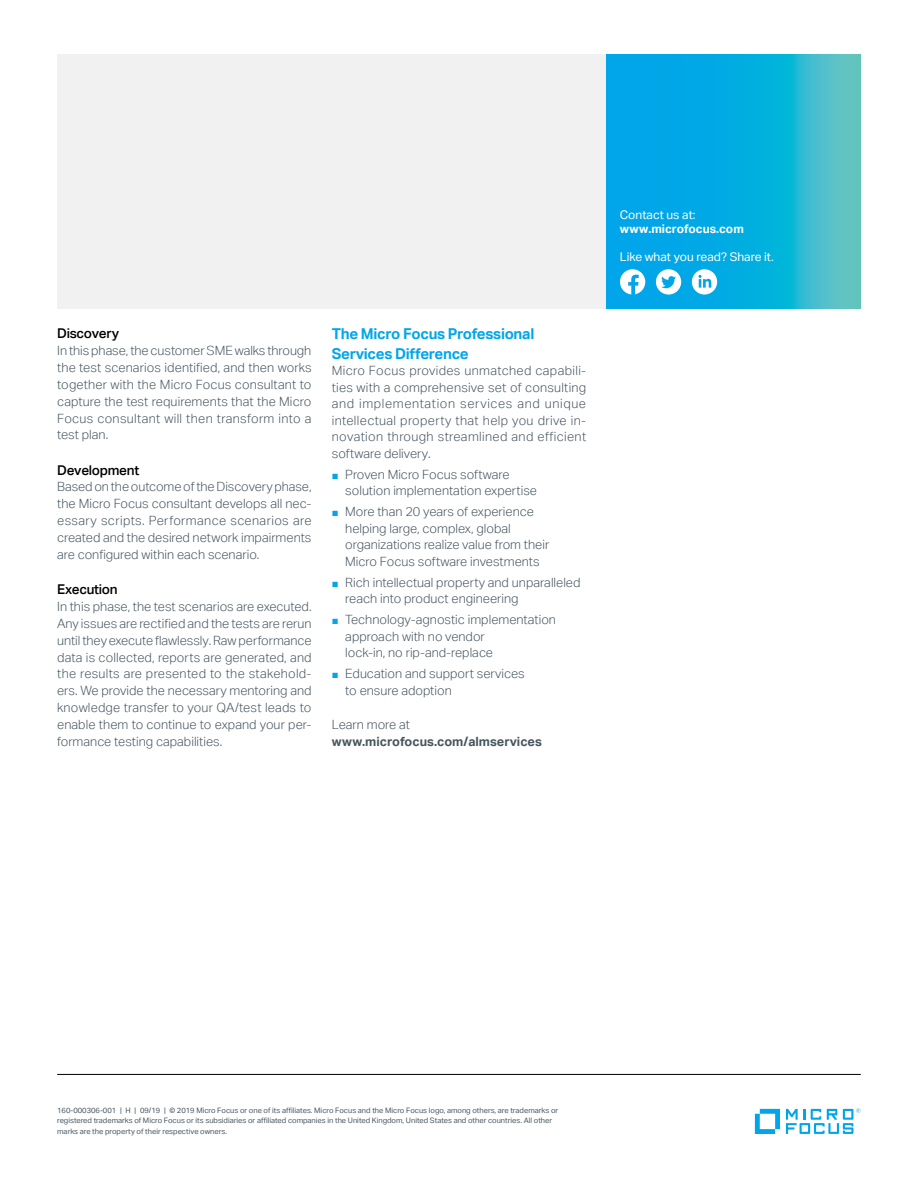
<style>
.page{position:relative;width:918px;height:1188px;background:#fff}
.page>*{position:absolute;margin:0;border:0;box-sizing:border-box;transform-origin:0 0}
.subhead_10_13-blue{font:700 15px/19.5px "Aktiv Grotesk";letter-spacing:-.02em;color:#00a6e9}
.subhead_9_12_medium{font:500 13.5px "Aktiv Grotesk";letter-spacing:-.02em;color:#000}
.body_8_5_11-grey{font:300 12.75px/16.8px "Aktiv Grotesk";color:#455560}
.body_8_5_11-grey-2{font:700 12.75px "Aktiv Grotesk";color:#455560}
.subhead_9_12_medium-2{font:300 12.75px "Aktiv Grotesk";color:#455560}
.Contact_8_9_5-regula{font:12px "Aktiv Grotesk";color:#fff}
.Contact_URL_8_9_5-bo{font:700 12px "Aktiv Grotesk";color:#fff}
.mousetype-legal_5_7{font:7.5px/10.5px "Aktiv Grotesk";color:#455560}
.s1{font-family:"Arial";font-weight:400;font-size:11.25px;color:#00a6e9}
</style>
<div class="page">
<hr style="left:57px;top:1074px;width:804px;height:1px;background:#000">
<div style="left:57px;top:54px;width:550px;height:254px;background:#f1f1f2"></div>
<svg style="left:755px;top:1109px;width:25px;height:25px"></svg>
<svg style="left:786px;top:1108px;width:75px;height:26px"></svg>
<svg style="left:606px;top:54px;width:255px;height:254px;background:#12afdd"></svg>
<div style="left:620px;top:269px;width:25px;height:26px;background:#fff;border-radius:50%"></div>
<svg style="left:628px;top:275px;width:11px;height:20px"></svg>
<div style="left:656px;top:269px;width:25px;height:26px;background:#fff;border-radius:50%"></div>
<svg style="left:661px;top:276px;width:15px;height:12px"></svg>
<div style="left:692px;top:269px;width:25px;height:26px;background:#fff;border-radius:50%"></div>
<svg style="left:699px;top:275px;width:12px;height:13px"></svg>
<p class="subhead_9_12_medium" style="left:57px;top:325px;width:64px">Discovery</p>
<p class="body_8_5_11-grey" style="left:57px;top:342px;width:256px;text-align:justify">In this phase, the customer SME walks through the test scenarios identified, and then works together with the Micro Focus consultant to capture the test requirements that the Micro Focus consultant will then transform into a test plan.</p>
<p class="subhead_9_12_medium" style="left:57px;top:462px;width:84px">Development</p>
<p class="body_8_5_11-grey" style="left:57px;top:479px;width:256px;text-align:justify">Based on the outcome of the Discovery phase, the Micro Focus consultant develops all nec&shy;essary scripts. Performance scenarios are created and the desired network impairments are configured within each scenario.</p>
<p class="subhead_9_12_medium" style="left:57px;top:581px;width:62px">Execution</p>
<p class="body_8_5_11-grey" style="left:57px;top:598px;width:256px;text-align:justify">In this phase, the test scenarios are executed.<br>Any issues are rectified and the tests are rerun until they execute flawlessly. Raw performance data is collected, reports are generated, and the results are presented to the stakehold&shy;ers. We provide the necessary mentoring and knowledge transfer to your QA/test leads to enable them to continue to expand your per&shy;formance testing capabilities.</p>
<p class="subhead_10_13-blue" style="left:332px;top:324px;width:204px">The Micro Focus Professional<br>Services Difference</p>
<p class="body_8_5_11-grey" style="left:332px;top:363px;width:256px;text-align:justify">Micro Focus provides unmatched capabili&shy;ties with a comprehensive set of consulting and implementation services and unique intellectual property that help you drive in&shy;novation through streamlined and efficient software delivery.</p>
<p class="body_8_5_11-grey" style="left:345px;top:466px;width:193px;text-indent:-14px"><span class="s1">■</span> Proven Micro Focus software solution implementation expertise</p>
<p class="body_8_5_11-grey" style="left:345px;top:504px;width:206px;text-indent:-14px"><span class="s1">■</span> More than 20 years of experience helping large, complex, global organizations realize value from their Micro Focus software investments</p>
<p class="body_8_5_11-grey" style="left:345px;top:574px;width:237px;text-indent:-14px"><span class="s1">■</span> Rich intellectual property and unparalleled reach into product engineering</p>
<p class="body_8_5_11-grey" style="left:345px;top:612px;width:212px;text-indent:-14px"><span class="s1">■</span> Technology-agnostic implementation approach with no vendor<br>lock-in, no rip-and-replace</p>
<p class="body_8_5_11-grey" style="left:345px;top:666px;width:181px;text-indent:-14px"><span class="s1">■</span> Education and support services to ensure adoption</p>
<p class="subhead_9_12_medium-2" style="left:332px;top:718px;width:80px">Learn more at</p>
<p class="body_8_5_11-grey-2" style="left:332px;top:733px;width:212px">www.microfocus.com/almservices</p>
<p class="Contact_8_9_5-regula" style="left:620px;top:207px;width:77px">Contact us at:</p>
<p class="Contact_URL_8_9_5-bo" style="left:620px;top:221px;width:125px">www.microfocus.com</p>
<p class="Contact_8_9_5-regula" style="left:620px;top:250px;width:155px">Like what you read? Share it.</p>
<p class="mousetype-legal_5_7" style="left:57px;top:1105px;width:503px">160-000306-001 | H | 09/19 | © 2019 Micro Focus or one of its affiliates. Micro Focus and the Micro Focus logo, among others, are trademarks or registered trademarks of Micro Focus or its subsidiaries or affiliated companies in the United Kingdom, United States and other countries. All other marks are the property of their respective owners.</p>
</div>
